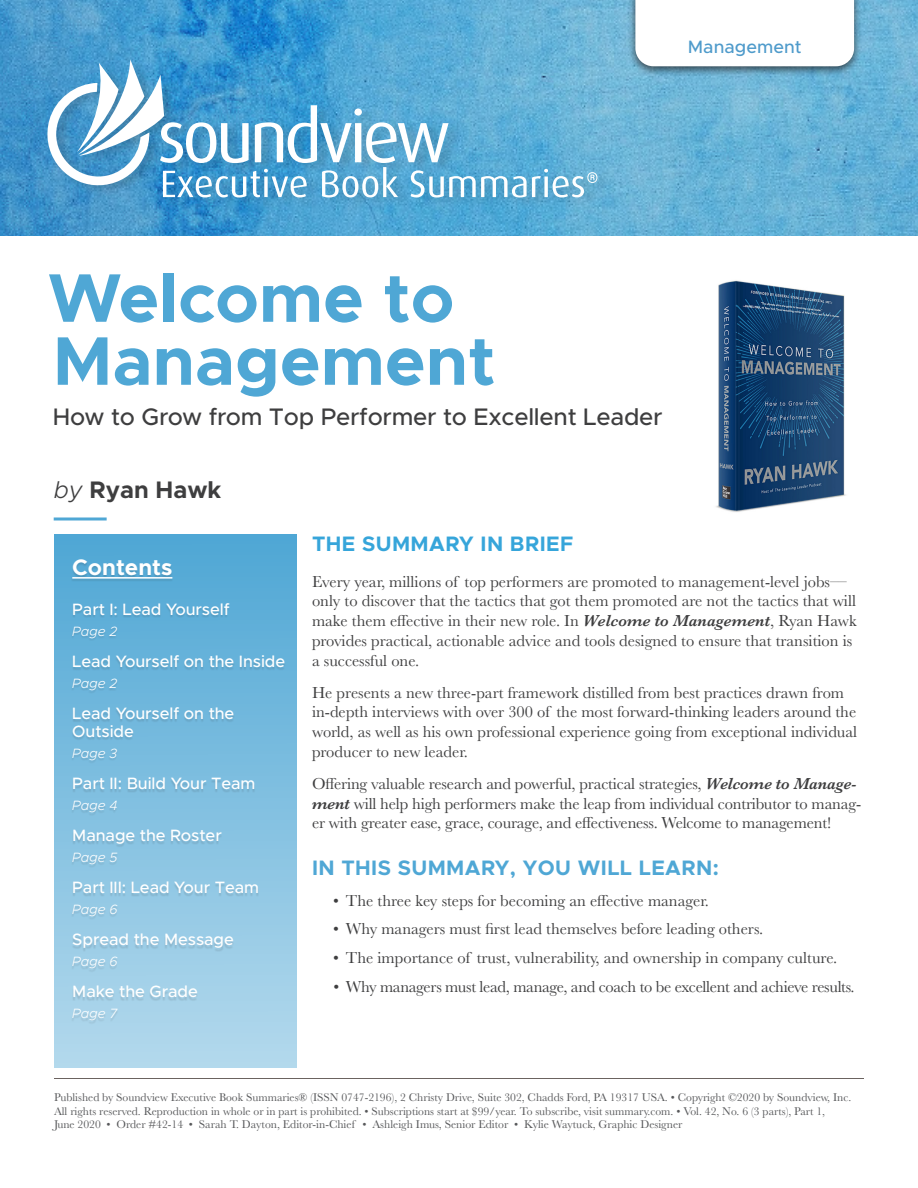
<style>
.page{position:relative;width:918px;height:1188px;background:#fff}
.page>*{position:absolute;margin:0;border:0;box-sizing:border-box;transform-origin:0 0}
.Headline-2_Lines{font:700 69px/63px "Metropolis";color:#4fa7d5}
.Subhead_Book_Title{font:500 24px "Metropolis";letter-spacing:-.01em;color:#3e3e3f}
.Author_Name{font:700 24px "Metropolis";color:#3e3e3f}
.t1{font:700 22.5px "Metropolis";color:#fff}
.Section_Title{font:700 21px "Metropolis";letter-spacing:.02em;color:#4fa7d5}
.Title__Summary_In_Br{font:700 21px "Metropolis";letter-spacing:.02em;color:#36a5da}
.Competency{font:500 18px "Metropolis";color:#4f9bcb}
.Body_Copy-PG1{font:16.5px/19.8px "Baskerville";color:#3e3e3f}
.Contents_Title{font:500 16.5px/18px "Metropolis";letter-spacing:-.005em;color:#fff}
.Body_Copy-PG1-2{font:16.5px "Baskerville";letter-spacing:-.02em;color:#3e3e3f}
.Contents_Pages{font:italic 300 13.5px "Metropolis";color:#fff}
.Copyright_info{font:11.7px/13.5px "Baskerville";color:#57585a}
.s1{font-weight:300;font-style:italic}
.s2{font-weight:600;font-style:italic}
</style>
<div class="page">
<img style="left:0;top:0;width:918px;height:236px">
<div style="left:47px;top:57px;width:566px;height:153px;background:#231f20;opacity:.2"></div>
<svg style="left:45px;top:59px;width:552px;height:139px;background:#6bb0d7"></svg>
<div style="left:54px;top:534px;width:243px;height:533px;background:linear-gradient(to bottom,#4ea7d4,#b3d9ed)"></div>
<div style="left:71px;top:561px;width:215px;height:464px;background:#231f20;opacity:.14"></div>
<hr style="left:72px;top:577px;width:100px;height:2px;background:#fff">
<hr style="left:54px;top:518px;width:53px;height:2px;background:#4fa7d5">
<hr style="left:54px;top:1078px;width:810px;height:1px;background:#6b6360">
<div style="left:627px;top:0;width:235px;height:78px;background:#231f20;opacity:.75"></div>
<svg style="left:635px;top:0;width:219px;height:66px"></svg>
<img style="left:716px;top:280px;width:130px;height:232px">
<p class="Competency" style="left:688px;top:36px;width:115px">Management</p>
<p class="Headline-2_Lines" style="left:48px;top:267px;width:449px">Welcome to<br>Management</p>
<p class="Subhead_Book_Title" style="left:53px;top:402px;width:611px">How to Grow from Top Performer to Excellent Leader</p>
<p class="Author_Name" style="left:54px;top:475px;width:169px"><span class="s1">by</span> Ryan Hawk</p>
<p class="t1" style="left:72px;top:553px;width:102px">Contents</p>
<p class="Contents_Title" style="left:72px;top:600px;width:159px">Part I: Lead Yourself</p>
<p class="Contents_Pages" style="left:72px;top:623px;width:46px">Page 2</p>
<p class="Contents_Title" style="left:72px;top:652px;width:214px">Lead Yourself on the Inside</p>
<p class="Contents_Pages" style="left:72px;top:675px;width:46px">Page 2</p>
<p class="Contents_Title" style="left:72px;top:705px;width:164px">Lead Yourself on the<br>Outside</p>
<p class="Contents_Pages" style="left:72px;top:745px;width:46px">Page 3</p>
<p class="Contents_Title" style="left:72px;top:775px;width:185px">Part II: Build Your Team</p>
<p class="Contents_Pages" style="left:72px;top:797px;width:47px">Page 4</p>
<p class="Contents_Title" style="left:72px;top:827px;width:151px">Manage the Roster</p>
<p class="Contents_Pages" style="left:72px;top:849px;width:47px">Page 5</p>
<p class="Contents_Title" style="left:72px;top:879px;width:188px">Part III: Lead Your Team</p>
<p class="Contents_Pages" style="left:72px;top:901px;width:47px">Page 6</p>
<p class="Contents_Title" style="left:72px;top:931px;width:163px">Spread the Message</p>
<p class="Contents_Pages" style="left:72px;top:953px;width:47px">Page 6</p>
<p class="Contents_Title" style="left:72px;top:983px;width:127px">Make the Grade</p>
<p class="Contents_Pages" style="left:72px;top:1005px;width:47px">Page 7</p>
<p class="Title__Summary_In_Br" style="left:312px;top:530px;width:263px">THE SUMMARY IN BRIEF</p>
<p class="Body_Copy-PG1" style="left:312px;top:572px;width:546px">Every year, millions of top performers are promoted to management-level jobs–– only to discover that the tactics that got them promoted are not the tactics that will make them effective in their new role. In <span class="s2">Welcome to Management</span>, Ryan Hawk provides practical, actionable advice and tools designed to ensure that transition is a successful one.</p>
<p class="Body_Copy-PG1" style="left:312px;top:683px;width:547px">He presents a new three-part framework distilled from best practices drawn from in-depth interviews with over 300 of the most forward-thinking leaders around the world, as well as his own professional experience going from exceptional individual producer to new leader.</p>
<p class="Body_Copy-PG1" style="left:312px;top:774px;width:551px">Offering valuable research and powerful, practical strategies, <span class="s2">Welcome to Manage&shy;ment</span> will help high performers make the leap from individual contributor to manag&shy;er with greater ease, grace, courage, and effectiveness. Welcome to management!</p>
<p class="Section_Title" style="left:312px;top:854px;width:408px">IN THIS SUMMARY, YOU WILL LEARN:</p>
<p class="Body_Copy-PG1" style="left:333px;top:891px;width:377px">• The three key steps for becoming an effective manager.</p>
<p class="Body_Copy-PG1" style="left:333px;top:919px;width:432px">• Why managers must first lead themselves before leading others.</p>
<p class="Body_Copy-PG1" style="left:333px;top:948px;width:506px">• The importance of trust, vulnerability, and ownership in company culture.</p>
<p class="Body_Copy-PG1-2" style="left:333px;top:976px;width:523px">• Why managers must lead, manage, and coach to be excellent and achieve results.</p>
<p class="Copyright_info" style="left:54px;top:1091px;width:799px">Published by Soundview Executive Book Summaries® (ISSN 0747-2196), 2 Christy Drive, Suite 302, Chadds Ford, PA 19317 USA. • Copyright ©2020 by Soundview, Inc.<br>All rights reserved. Reproduction in whole or in part is prohibited. • Subscriptions start at $99/year. To subscribe, visit summary.com. • Vol. 42, No. 6 (3 parts), Part 1,<br>June 2020 • Order #42-14 • Sarah T. Dayton, Editor-in-Chief • Ashleigh Imus, Senior Editor • Kylie Waytuck, Graphic Designer</p>
</div>
